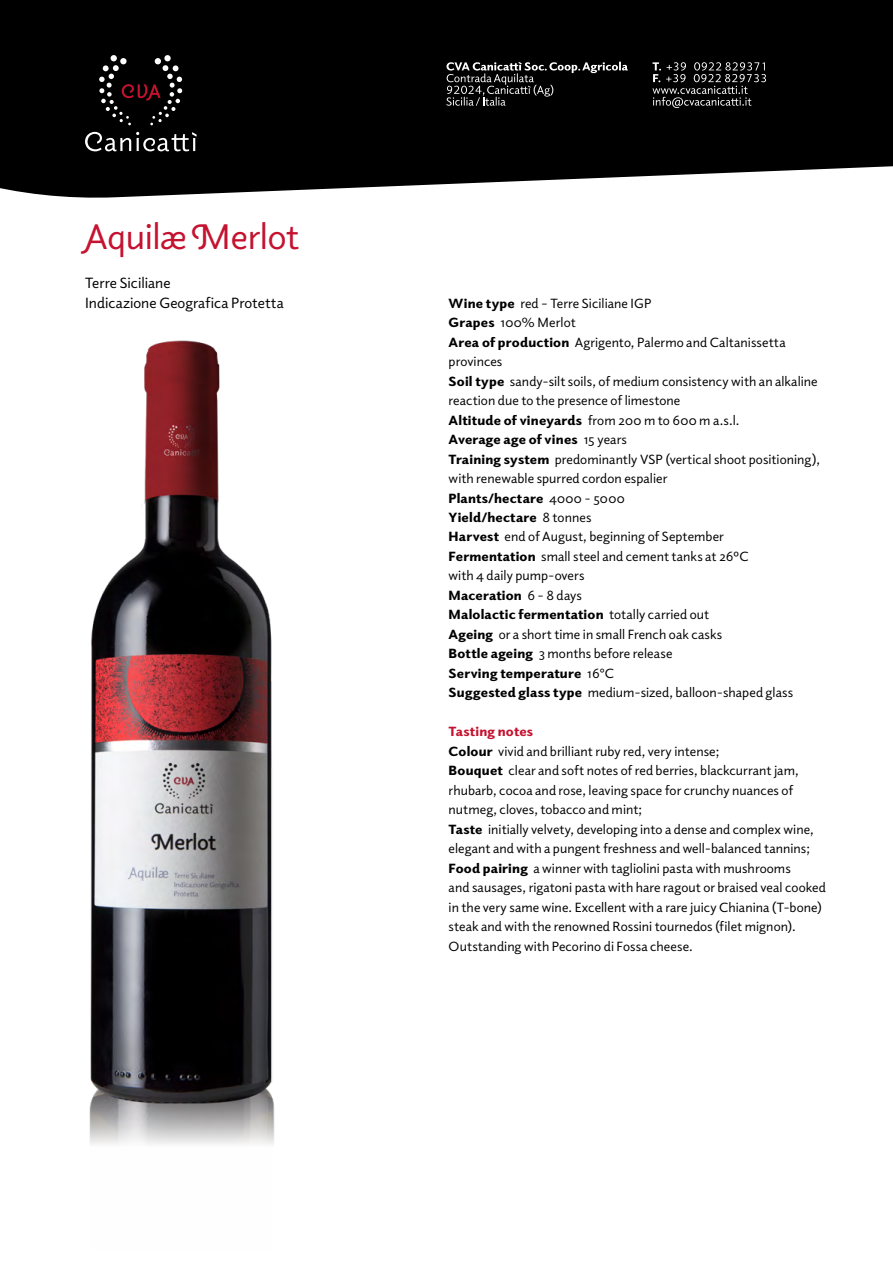
<style>
.page{position:relative;width:893px;height:1263px;background:#fff}
.page>*{position:absolute;margin:0;border:0;box-sizing:border-box;transform-origin:0 0}
.t1{font:36px "Elido Initials";letter-spacing:-.01em;color:#c4122f}
.t2{font:15px/19.5px "Elido";letter-spacing:.005em;color:#000}
.t3{font:13.5px/19.5px "Elido";letter-spacing:.005em;color:#000}
.s1{font-weight:900}
.s2{font-weight:900;color:#c4122f}
</style>
<div class="page">
<svg style="left:0;top:0;width:893px;height:198px;background:#151515"></svg>
<svg style="left:652px;top:62px;width:114px;height:46px;background:#292929"></svg>
<svg style="left:446px;top:62px;width:182px;height:44px;background:#242424"></svg>
<svg style="left:85px;top:132px;width:112px;height:19px;background:#414141"></svg>
<svg style="left:99px;top:55px;width:83px;height:70px;background:#211b1c"></svg>
<img style="left:89px;top:1122px;width:186px;height:22px">
<img style="left:89px;top:340px;width:186px;height:782px">
<h1 class="t1" style="left:85px;top:213px;width:216px">Aquilæ Merlot</h1>
<p class="t2" style="left:85px;top:273px;width:200px">Terre Siciliane<br>Indicazione Geografica Protetta</p>
<p class="t3" style="left:449px;top:293px;width:373px"><span class="s1">Wine type</span> red – Terre Siciliane IGP<br><span class="s1">Grapes</span> 100% Merlot<br><span class="s1">Area of production</span> Agrigento, Palermo and Caltanissetta provinces<br><span class="s1">Soil type</span> sandy-silt soils, of medium consistency with an alkaline reaction due to the presence of limestone<br><span class="s1">Altitude of vineyards</span> from 200 m to 600 m a.s.l.<br><span class="s1">Average age of vines</span> 15 years<br><span class="s1">Training system</span> predominantly VSP (vertical shoot positioning), with renewable spurred cordon espalier<br><span class="s1">Plants/hectare</span> 4000 - 5000<br><span class="s1">Yield/hectare</span> 8 tonnes<br><span class="s1">Harvest</span> end of August, beginning of September<br><span class="s1">Fermentation</span> small steel and cement tanks at 26ºC<br>with 4 daily pump-overs<br><span class="s1">Maceration</span> 6 - 8 days<br><span class="s1">Malolactic fermentation</span> totally carried out<br><span class="s1">Ageing</span> or a short time in small French oak casks<br><span class="s1">Bottle ageing</span> 3 months before release<br><span class="s1">Serving temperature</span> 16°C<br><span class="s1">Suggested glass type</span> medium-sized, balloon-shaped glass</p>
<p class="t3" style="left:449px;top:722px;width:379px"><span class="s2">Tasting notes<br></span><span class="s1">Colour</span> vivid and brilliant ruby red, very intense;<br><span class="s1">Bouquet</span> clear and soft notes of red berries, blackcurrant jam, rhubarb, cocoa and rose, leaving space for crunchy nuances of nutmeg, cloves, tobacco and mint;<br><span class="s1">Taste</span> initially velvety, developing into a dense and complex wine, elegant and with a pungent freshness and well-balanced tannins; <span class="s1">Food pairing</span> a winner with tagliolini pasta with mushrooms<br>and sausages, rigatoni pasta with hare ragout or braised veal cooked in the very same wine. Excellent with a rare juicy Chianina (T-bone) steak and with the renowned Rossini tournedos (filet mignon).<br>Outstanding with Pecorino di Fossa cheese.</p>
</div>
